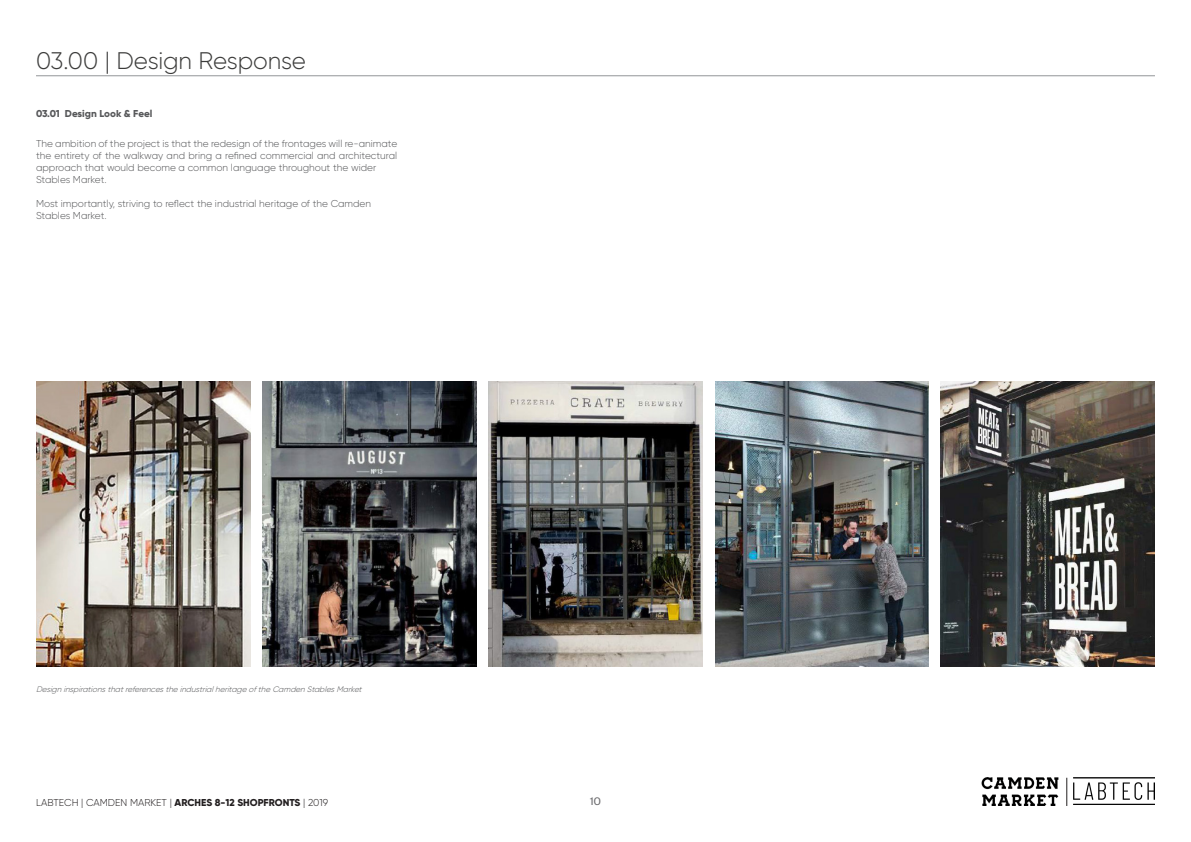
<style>
.page{position:relative;width:1191px;height:842px;background:#fff}
.page>*{position:absolute;margin:0;border:0;box-sizing:border-box;transform-origin:0 0}
.t1{font:300 24px "Gilroy";letter-spacing:-.01em;color:#3c3c3b}
.t2{font:12px "Founders Grotesk";color:#69696c}
.t3{font:300 10px/12px "Gilroy";color:#57585a;text-align:justify}
.t4{font:300 10px "Gilroy";color:#231f20}
.t5{font:800 10px "Gilroy";color:#57585a}
.t6{font:italic 300 8px "Gilroy";color:#57585a}
.s1{font-weight:800}
</style>
<div class="page">
<img style="left:488px;top:381px;width:214px;height:286px">
<img style="left:940px;top:381px;width:215px;height:286px">
<img style="left:36px;top:381px;width:214px;height:286px">
<img style="left:715px;top:381px;width:213px;height:286px">
<hr style="left:36px;top:76px;width:1119px;height:1px;background:#939598">
<img style="left:981px;top:778px;width:78px;height:28px">
<img style="left:1073px;top:778px;width:82px;height:26px">
<svg style="left:1066px;top:778px;width:1px;height:28px"></svg>
<img style="left:262px;top:381px;width:214px;height:286px">
<p class="t1" style="left:36px;top:46px;width:271px">03.00 | Design Response</p>
<p class="t5" style="left:36px;top:107px;width:118px">03.01 Design Look &amp; Feel</p>
<p class="t3" style="left:36px;top:137px;width:363px">The ambition of the project is that the redesign of the frontages will re-animate the entirety of the walkway and bring a refined commercial and architectural approach that would become a common language throughout the wider</p>
<p class="t3" style="left:36px;top:173px;width:72px">Stables Market.</p>
<p class="t3" style="left:36px;top:197px;width:337px">Most importantly, striving to reflect the industrial heritage of the Camden</p>
<p class="t3" style="left:36px;top:209px;width:72px">Stables Market.</p>
<p class="t6" style="left:36px;top:684px;width:330px">DesigninspirationsthatreferencestheindustrialheritageoftheCamdenStablesMarket</p>
<p class="t4" style="left:36px;top:796px;width:293px">LABTECH | CAMDEN MARKET | <span class="s1">ARCHES 8-12 SHOPFRONTS</span> | 2019</p>
<p class="t2" style="left:590px;top:793px;width:12px">10</p>
</div>
